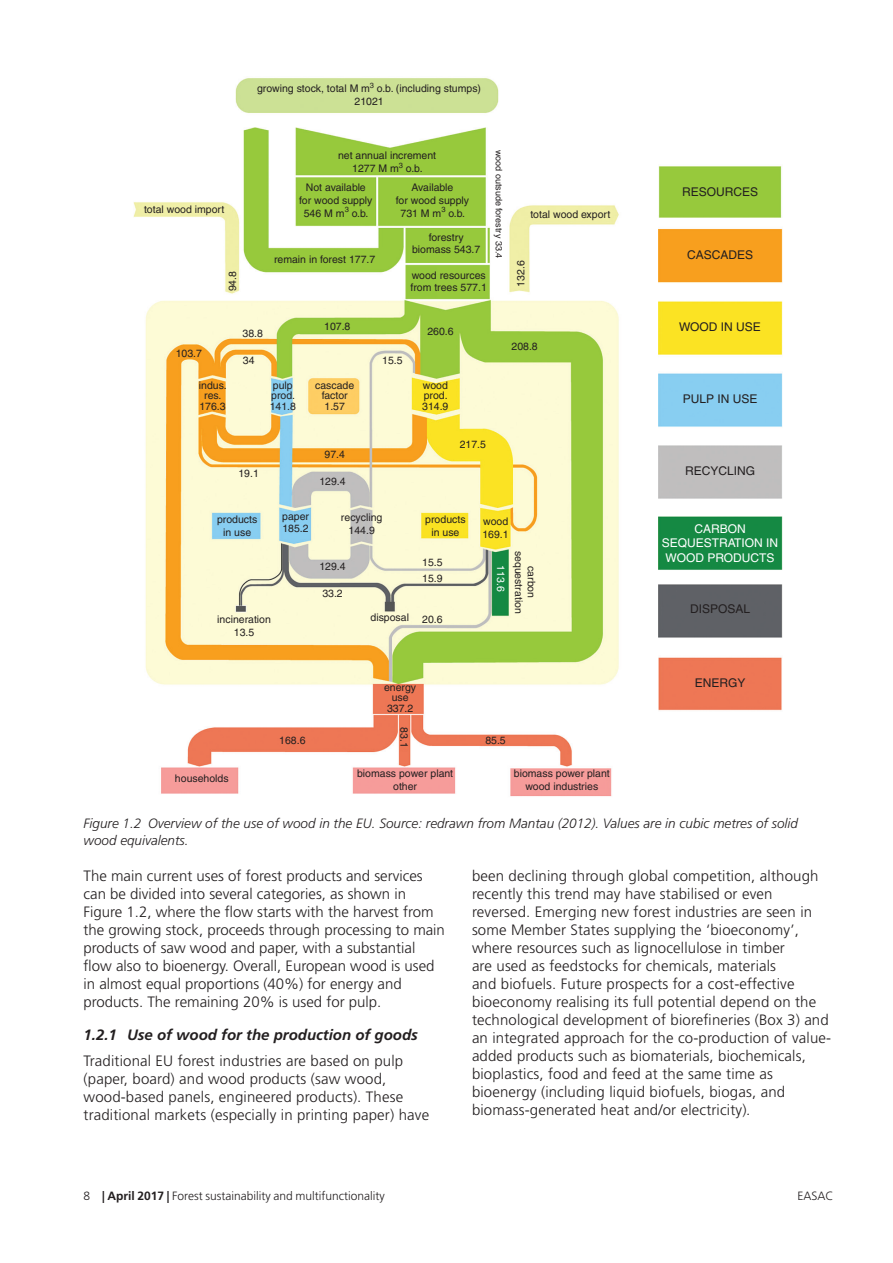
<style>
.page{position:relative;width:893px;height:1263px;background:#fff}
.page>*{position:absolute;margin:0;border:0;box-sizing:border-box;transform-origin:0 0}
.t1{font:300 15px/18px "Frutiger";letter-spacing:.01em;color:#231f20}
.t2{font:italic 700 15px "Frutiger LT Std";color:#231f20}
.t3{font:italic 300 13.5px/16.5px "Frutiger";color:#231f20}
.t4{font:300 12px "Frutiger";color:#231f20}
.t5{font:12px "Helvetica";color:#231f20}
.t6{font:12px/14.4px "Helvetica";color:#fff;text-align:center}
.t7{font:10.5px/12.6px "Helvetica";color:#231f20;text-align:center}
.t8{font:10.5px "Helvetica";color:#fff}
.t9{font:9px "Helvetica";color:#231f20}
.s1{font-style:italic}
.s2{font-weight:700}
</style>
<div class="page">
<img style="left:134px;top:78px;width:649px;height:719px">
<p class="t7" style="left:257px;top:82px;width:226px">growing stock, total M m<sup>3</sup> o.b. (including stumps)<br>21021</p>
<p class="t7" style="left:144px;top:203px;width:82px">total wood import</p>
<p class="t7" style="left:226px;top:291px;width:22px;rotate:-90deg">94.8</p>
<p class="t7" style="left:338px;top:149px;width:100px">net annual increment<br>1277 M m<sup>3</sup> o.b.</p>
<p class="t7" style="left:299px;top:181px;width:75px">Not available for wood supply<br>546 M m<sup>3</sup> o.b.</p>
<p class="t7" style="left:274px;top:253px;width:103px">remain in forest 177.7</p>
<p class="t7" style="left:396px;top:181px;width:75px">Available<br>for wood supply<br>731 M m<sup>3</sup> o.b.</p>
<p class="t7" style="left:412px;top:231px;width:70px">forestry biomass 543.7</p>
<p class="t7" style="left:410px;top:268px;width:78px;text-align:left">wood resources from trees 577.1</p>
<p class="t9" style="left:504px;top:150px;width:110px;rotate:90deg">wood outsude forestry 33.4</p>
<p class="t7" style="left:530px;top:208px;width:81px">total wood export</p>
<p class="t7" style="left:514px;top:287px;width:28px;rotate:-90deg">132.6</p>
<p class="t7" style="left:243px;top:327px;width:22px">38.8</p>
<p class="t7" style="left:324px;top:320px;width:28px">107.8</p>
<p class="t7" style="left:427px;top:325px;width:28px">260.6</p>
<p class="t7" style="left:176px;top:347px;width:28px">103.7</p>
<p class="t7" style="left:199px;top:380px;width:29px;line-height:10.5px">indus. res.<br>176.3</p>
<p class="t7" style="left:270px;top:380px;width:28px;line-height:10.5px">pulp prod.<br>141.8</p>
<p class="t7" style="left:315px;top:380px;width:41px;line-height:10.5px">cascade factor<br>1.57</p>
<p class="t7" style="left:422px;top:380px;width:28px;line-height:10.5px;text-align:justify">wood prod.<br>314.9</p>
<p class="t7" style="left:243px;top:354px;width:13px">34</p>
<p class="t7" style="left:382px;top:354px;width:22px">15.5</p>
<p class="t7" style="left:324px;top:448px;width:22px">97.4</p>
<p class="t7" style="left:460px;top:438px;width:28px">217.5</p>
<p class="t7" style="left:512px;top:340px;width:28px">208.8</p>
<p class="t7" style="left:238px;top:467px;width:22px">19.1</p>
<p class="t7" style="left:217px;top:513px;width:42px">products in use</p>
<p class="t7" style="left:425px;top:513px;width:42px">products in use</p>
<p class="t7" style="left:482px;top:515px;width:28px;text-align:left">wood<br>169.1</p>
<p class="t8" style="left:507px;top:565px;width:28px;rotate:90deg">113.6</p>
<p class="t7" style="left:319px;top:475px;width:28px">129.4</p>
<p class="t7" style="left:282px;top:510px;width:28px;text-align:left">paper<br>185.2</p>
<p class="t7" style="left:341px;top:511px;width:43px">recycling<br>144.9</p>
<p class="t7" style="left:422px;top:555px;width:22px;line-height:15.5px;text-align:left">15.5<br>15.9</p>
<p class="t7" style="left:538px;top:551px;width:64px;rotate:90deg">carbon sequestration</p>
<p class="t7" style="left:319px;top:560px;width:28px">129.4</p>
<p class="t7" style="left:322px;top:587px;width:22px">33.2</p>
<p class="t7" style="left:370px;top:611px;width:40px">disposal</p>
<p class="t7" style="left:422px;top:613px;width:22px">20.6</p>
<p class="t7" style="left:217px;top:613px;width:55px">incineration<br>13.5</p>
<p class="t7" style="left:384px;top:682px;width:34px;line-height:10.5px">energy use<br>337.2</p>
<p class="t7" style="left:410px;top:727px;width:22px;rotate:90deg">83.1</p>
<p class="t7" style="left:279px;top:733px;width:28px">168.6</p>
<p class="t7" style="left:485px;top:733px;width:22px">85.5</p>
<p class="t7" style="left:175px;top:772px;width:55px">households</p>
<p class="t7" style="left:357px;top:767px;width:98px">biomass power plant other</p>
<p class="t7" style="left:514px;top:767px;width:98px">biomass power plant wood industries</p>
<p class="t5" style="left:682px;top:185px;width:78px">RESOURCES</p>
<p class="t5" style="left:687px;top:248px;width:68px">CASCADES</p>
<p class="t5" style="left:679px;top:320px;width:83px">WOOD IN USE</p>
<p class="t5" style="left:683px;top:392px;width:76px">PULP IN USE</p>
<p class="t5" style="left:685px;top:464px;width:72px">RECYCLING</p>
<p class="t6" style="left:662px;top:522px;width:118px">CARBON<br>SEQUESTRATION IN<br>WOOD PRODUCTS</p>
<p class="t5" style="left:690px;top:602px;width:62px">DISPOSAL</p>
<p class="t5" style="left:695px;top:676px;width:52px">ENERGY</p>
<p class="t3" style="left:84px;top:815px;width:716px">Figure 1.2 Overview of the use of wood in the EU. Source: redrawn from Mantau (2012). Values are in cubic metres of solid wood equivalents.</p>
<p class="t1" style="left:84px;top:867px;width:363px">The main current uses of forest products and services can be divided into several categories, as shown in Figure 1.2, where the flow starts with the harvest from the growing stock, proceeds through processing to main products of saw wood and paper, with a substantial flow also to bioenergy. Overall, European wood is used in almost equal proportions (40%) for energy and products. The remaining 20% is used for pulp.</p>
<p class="t2" style="left:84px;top:1026px;width:336px">1.2.1 Use of wood for the production of goods</p>
<p class="t1" style="left:84px;top:1052px;width:347px">Traditional EU forest industries are based on pulp (paper, board) and wood products (saw wood, wood-based panels, engineered products). These traditional markets (especially in printing paper) have</p>
<p class="t1" style="left:472px;top:867px;width:361px">been declining through global competition, although recently this trend may have stabilised or even reversed. Emerging new forest industries are seen in some Member States supplying the ‘bioeconomy’, where resources such as lignocellulose in timber<br>are used as feedstocks for chemicals, materials<br>and biofuels. Future prospects for a cost-effective bioeconomy realising its full potential depend on the technological development of biorefineries (Box 3) and an integrated approach for the co-production of value&shy;added products such as biomaterials, biochemicals, bioplastics, food and feed at the same time as bioenergy (including liquid biofuels, biogas, and biomass-generated heat and/or electricity)<span class="s1">.</span></p>
<p class="t4" style="left:84px;top:1189px;width:303px">8 <span class="s2">| April 2017 |</span> Forest sustainability and multifunctionality</p>
<p class="t4" style="left:797px;top:1189px;width:38px">EASAC</p>
</div>
